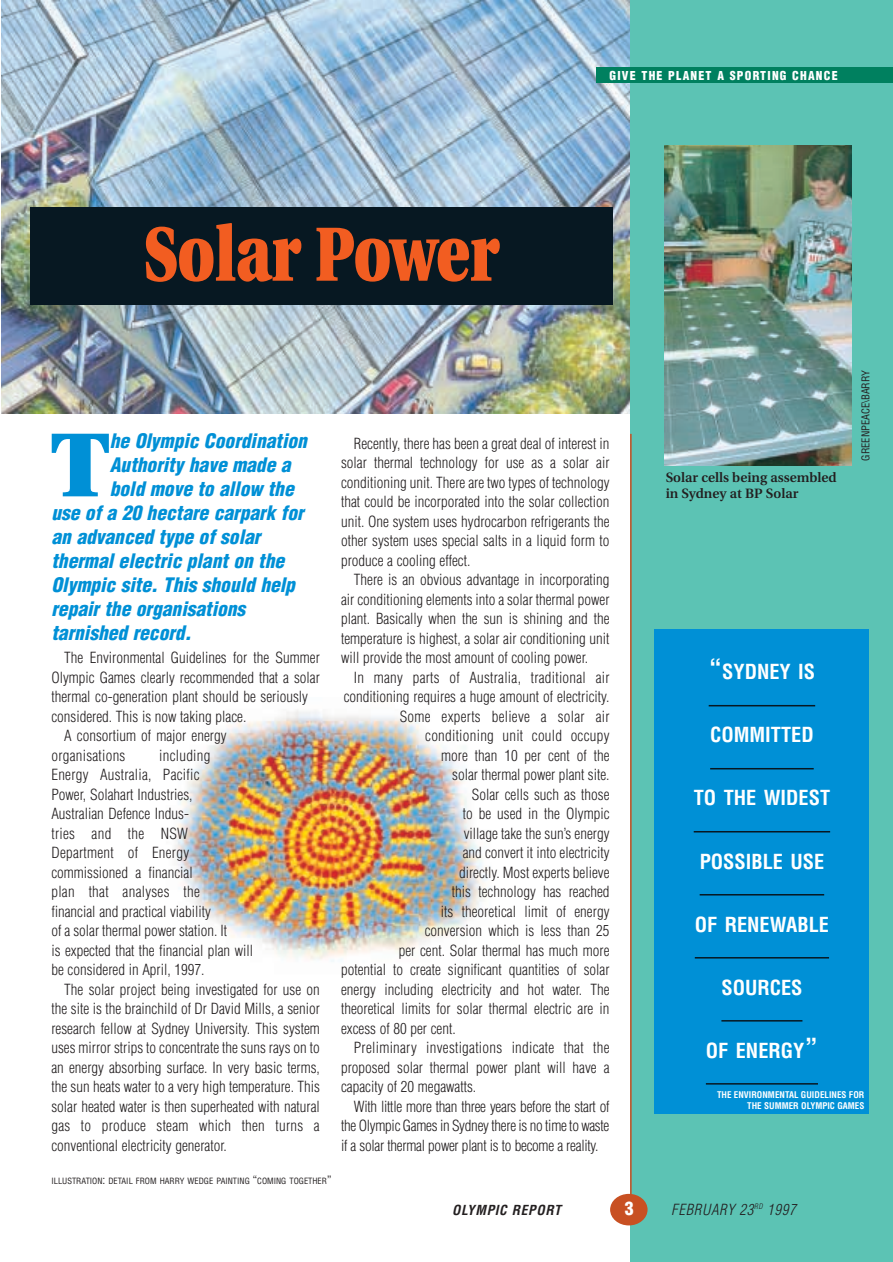
<style>
.page{position:relative;width:893px;height:1262px;background:#fff}
.page>*{position:absolute;margin:0;border:0;box-sizing:border-box;transform-origin:0 0}
.t1{font:900 90.45px "Utopia";color:#0090d6}
.t2{font:900 76.5px "Utopia";color:#f25d21;scale:.75 1}
.t3{font:700 condensed 20.25px "Helvetica";color:#fff}
.t4{font:italic 900 condensed 19.5px "Helvetica";color:#0090d6}
.t5{font:900 condensed 18px "Helvetica";color:#fff}
.t6{font:300 condensed 15px/19.5px "Helvetica";color:#231f20;text-align:justify}
.t7{font:300 condensed 15px "Helvetica";letter-spacing:-.02em;color:#231f20}
.t8{font:300 condensed 15px "Helvetica";letter-spacing:.02em;color:#231f20}
.t9{font:italic 300 condensed 15px "Helvetica";letter-spacing:.045em;color:#231f20}
.t10{font:600 13.5px/16.2px "Utopia";color:#231f20}
.t11{font:italic 700 condensed 13.5px "Helvetica";letter-spacing:.05em;color:#231f20}
.t12{font:900 condensed 12px "Helvetica";letter-spacing:.1em;color:#fff}
.t13{font:condensed 10.5px "Helvetica";color:#231f20}
.t14{font:700 condensed 9px/10.8px "Helvetica";color:#fff;text-align:right}
.t15{font:condensed 8.4px "Helvetica";color:#231f20}
.s1{font-size:11.25px}
.s2{font-size:27px}
</style>
<div class="page">
<img style="left:2px;top:0;width:628px;height:413px">
<img style="left:175px;top:710px;width:312px;height:252px">
<div style="left:30px;top:208px;width:583px;height:97px;background:#071822"></div>
<div style="left:630px;top:0;width:262px;height:1262px;background:#5cc3b4"></div>
<hr style="left:630px;top:434px;width:1px;height:760px;background:#c85022">
<div style="left:611px;top:1194px;width:35px;height:30px;background:#c85022;border-radius:50%"></div>
<div style="left:610px;top:1193px;width:37px;height:32px;border:2px solid #c85022;border-radius:50%"></div>
<div style="left:596px;top:68px;width:296px;height:14px;background:#00805f"></div>
<div style="left:655px;top:629px;width:213px;height:485px;background:#0090d6"></div>
<hr style="left:708px;top:705px;width:107px;height:1px;background:#071822">
<hr style="left:710px;top:768px;width:103px;height:1px;background:#071822">
<hr style="left:693px;top:831px;width:137px;height:1px;background:#071822">
<hr style="left:699px;top:894px;width:125px;height:1px;background:#071822">
<hr style="left:694px;top:957px;width:135px;height:1px;background:#071822">
<hr style="left:721px;top:1020px;width:81px;height:1px;background:#071822">
<hr style="left:705px;top:1083px;width:113px;height:1px;background:#071822">
<img style="left:664px;top:146px;width:187px;height:319px">
<h2 class="t2" style="left:144px;top:222px;width:476px">Solar Power</h2>
<p class="t12" style="left:609px;top:70px;width:230px">GIVE THE PLANET A SPORTING CHANCE</p>
<h1 class="t1" style="left:51px;top:427px;width:61px">T</h1>
<h3 class="t4" style="left:110px;top:433px;width:199px">he Olympic Coordination</h3>
<h3 class="t4" style="left:110px;top:457px;width:182px">Authority have made a</h3>
<h3 class="t4" style="left:110px;top:481px;width:185px">bold move to allow the</h3>
<h3 class="t4" style="left:51px;top:505px;width:253px">use of a 20 hectare carpark for</h3>
<h3 class="t4" style="left:51px;top:529px;width:210px">an advanced type of solar</h3>
<h3 class="t4" style="left:51px;top:553px;width:234px">thermal electric plant on the</h3>
<h3 class="t4" style="left:51px;top:577px;width:245px">Olympic site. This should help</h3>
<h3 class="t4" style="left:51px;top:601px;width:195px">repair the organisations</h3>
<h3 class="t4" style="left:51px;top:625px;width:141px">tarnished record.</h3>
<p class="t6" style="left:64px;top:649px;width:257px">The Environmental Guidelines for the Summer</p>
<p class="t6" style="left:51px;top:668px;width:270px">Olympic Games clearly recommended that a solar</p>
<p class="t6" style="left:51px;top:688px;width:258px">thermal co-generation plant should be seriously</p>
<p class="t6" style="left:51px;top:707px;width:196px">considered. This is now taking place.</p>
<p class="t6" style="left:64px;top:727px;width:164px">A consortium of major energy</p>
<p class="t8" style="left:51px;top:749px;width:75px">organisations</p>
<p class="t6" style="left:51px;top:746px;width:203px;text-align:left;text-indent:108px">including<br>Energy Australia, Pacific<br>Power, Solahart Industries,<br>Australian Defence Indus-<br>tries and the NSW<br>Department of Energy commissioned a financial<br>plan that analyses the<br>financial and practical viability<br>of a solar thermal power station. It<br>is expected that the financial plan will be considered in April, 1997.</p>
<p class="t6" style="left:51px;top:980px;width:270px;text-indent:13px">The solar project being investigated for use on the site is the brainchild of Dr David Mills, a senior research fellow at Sydney University. This system uses mirror strips to concentrate the suns rays on to an energy absorbing surface. In very basic terms, the sun heats water to a very high temperature. This solar heated water is then superheated with natural gas to produce steam which then turns a conventional electricity generator.</p>
<p class="t15" style="left:51px;top:1177px;width:281px">ILLUSTRATION<span class="s1">:</span> DETAIL FROM HARRY WEDGE PAINTING <span class="s1">“</span>COMING TOGETHER<span class="s1">”</span></p>
<p class="t6" style="left:341px;top:434px;width:270px;text-indent:13px">Recently, there has been a great deal of interest in solar thermal technology for use as a solar air conditioning unit. There are two types of technology that could be incorporated into the solar collection unit. One system uses hydrocarbon refrigerants the other system uses special salts in a liquid form to produce a cooling effect.</p>
<p class="t6" style="left:341px;top:571px;width:270px;text-indent:13px">There is an obvious advantage in incorporating air conditioning elements into a solar thermal power plant. Basically when the sun is shining and the temperature is highest, a solar air conditioning unit will provide the most amount of cooling power.</p>
<p class="t8" style="left:354px;top:671px;width:257px">In many parts of Australia, traditional air</p>
<p class="t6" style="left:344px;top:688px;width:267px">conditioning requires a huge amount of electricity.</p>
<p class="t8" style="left:400px;top:710px;width:211px">Some experts believe a solar air</p>
<p class="t6" style="left:425px;top:727px;width:186px">conditioning unit could occupy</p>
<p class="t6" style="left:441px;top:746px;width:170px">more than 10 per cent of the</p>
<p class="t6" style="left:452px;top:766px;width:159px">solar thermal power plant site.</p>
<p class="t6" style="left:472px;top:785px;width:139px">Solar cells such as those</p>
<p class="t6" style="left:462px;top:805px;width:148px">to be used in the Olympic</p>
<p class="t6" style="left:463px;top:824px;width:147px">village take the sun’s energy</p>
<p class="t6" style="left:462px;top:844px;width:148px">and convert it into electricity</p>
<p class="t6" style="left:459px;top:863px;width:152px">directly. Most experts believe</p>
<p class="t6" style="left:452px;top:883px;width:159px">this technology has reached</p>
<p class="t6" style="left:441px;top:902px;width:170px">its theoretical limit of energy</p>
<p class="t6" style="left:424px;top:922px;width:186px">conversion which is less than 25</p>
<p class="t6" style="left:399px;top:941px;width:212px">per cent. Solar thermal has much more</p>
<p class="t6" style="left:341px;top:961px;width:270px">potential to create significant quantities of solar</p>
<p class="t6" style="left:341px;top:980px;width:270px">energy including electricity and hot water. The</p>
<p class="t6" style="left:341px;top:1000px;width:270px">theoretical limits for solar thermal electric are in</p>
<p class="t6" style="left:341px;top:1019px;width:116px">excess of 80 per cent.</p>
<p class="t8" style="left:354px;top:1042px;width:257px">Preliminary investigations indicate that the</p>
<p class="t6" style="left:341px;top:1058px;width:270px">proposed solar thermal power plant will have a</p>
<p class="t6" style="left:341px;top:1078px;width:137px">capacity of 20 megawatts.</p>
<p class="t7" style="left:354px;top:1100px;width:257px">With little more than three years before the start of</p>
<p class="t7" style="left:341px;top:1120px;width:270px">the Olympic Games in Sydney there is no time to waste</p>
<p class="t7" style="left:341px;top:1139px;width:259px">if a solar thermal power plant is to become a reality.</p>
<p class="t10" style="left:665px;top:470px;width:172px">Solar cells being assembled in Sydney at BP Solar</p>
<p class="t13" style="left:861px;top:460px;width:92px;rotate:-90deg">GREENPEACE\BARRY</p>
<h3 class="t3" style="left:708px;top:664px;width:108px"><span class="s2">“</span>SYDNEY IS</h3>
<h3 class="t3" style="left:710px;top:727px;width:105px">COMMITTED</h3>
<h3 class="t3" style="left:693px;top:790px;width:138px">TO THE WIDEST</h3>
<h3 class="t3" style="left:699px;top:853px;width:126px">POSSIBLE USE</h3>
<h3 class="t3" style="left:694px;top:916px;width:136px">OF RENEWABLE</h3>
<h3 class="t3" style="left:721px;top:979px;width:83px">SOURCES</h3>
<h3 class="t3" style="left:705px;top:1042px;width:114px">OF ENERGY<span class="s2">”</span></h3>
<p class="t14" style="left:717px;top:1090px;width:149px">THE ENVIRONMENTAL GUIDELINES FOR<br>THE SUMMER OLYMPIC GAMES</p>
<p class="t11" style="left:452px;top:1204px;width:110px">OLYMPIC REPORT</p>
<p class="t5" style="left:624px;top:1200px;width:10px">3</p>
<p class="t9" style="left:671px;top:1203px;width:126px">FEBRUARY 23<sup>RD</sup> 1997</p>
</div>
